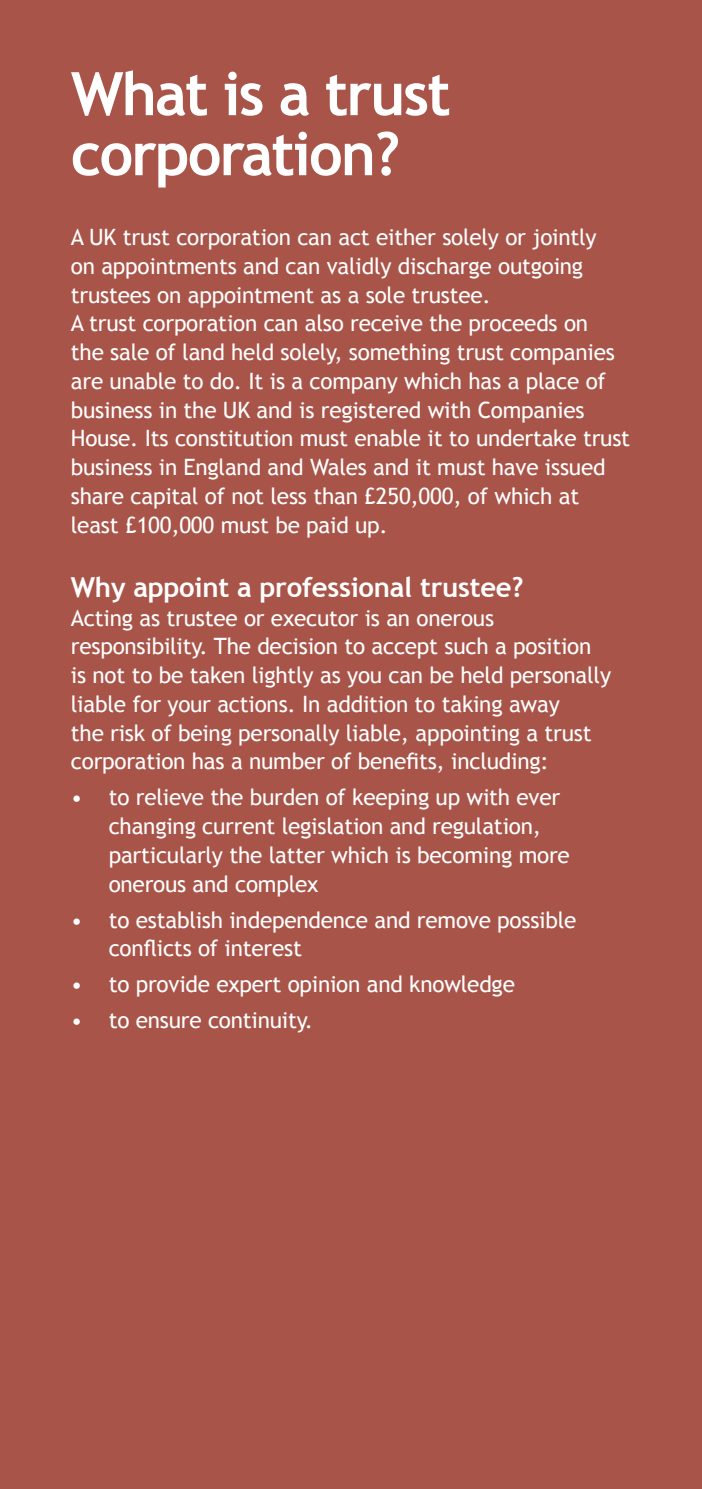
<style>
.page{position:relative;width:702px;height:1489px;background:#fff}
.page>*{position:absolute;margin:0;border:0;box-sizing:border-box;transform-origin:0 0}
.t1{font:700 60px/60px "Trebuchet MS";letter-spacing:-.03em;color:#fff}
.t2{font:700 27.5px "Trebuchet MS";letter-spacing:-.01em;color:#fff}
.t3{font:22.5px/28.8px "Trebuchet MS";letter-spacing:-.01em;color:#fff}
</style>
<div class="page">
<div style="left:0;top:0;width:702px;height:1488px;background:#a85449"></div>
<h1 class="t1" style="left:71px;top:64px;width:381px">What is a trust corporation?</h1>
<p class="t3" style="left:71px;top:222px;width:560px">A UK trust corporation can act either solely or jointly<br>on appointments and can validly discharge outgoing trustees on appointment as a sole trustee.<br>A trust corporation can also receive the proceeds on<br>the sale of land held solely, something trust companies are unable to do. It is a company which has a place of business in the UK and is registered with Companies House. Its constitution must enable it to undertake trust business in England and Wales and it must have issued share capital of not less than £250,000, of which at least £100,000 must be paid up.</p>
<p class="t2" style="left:71px;top:570px;width:454px">Why appoint a professional trustee?</p>
<p class="t3" style="left:71px;top:603px;width:541px">Acting as trustee or executor is an onerous responsibility. The decision to accept such a position is not to be taken lightly as you can be held personally liable for your actions. In addition to taking away<br>the risk of being personally liable, appointing a trust corporation has a number of benefits, including:</p>
<p class="t3" style="left:109px;top:782px;width:462px;text-indent:-38px">• to relieve the burden of keeping up with ever changing current legislation and regulation, particularly the latter which is becoming more onerous and complex</p>
<p class="t3" style="left:109px;top:904px;width:469px;text-indent:-38px">• to establish independence and remove possible conflicts of interest</p>
<p class="t3" style="left:71px;top:969px;width:445px">• to provide expert opinion and knowledge</p>
<p class="t3" style="left:71px;top:1005px;width:244px">• to ensure continuity.</p>
</div>
